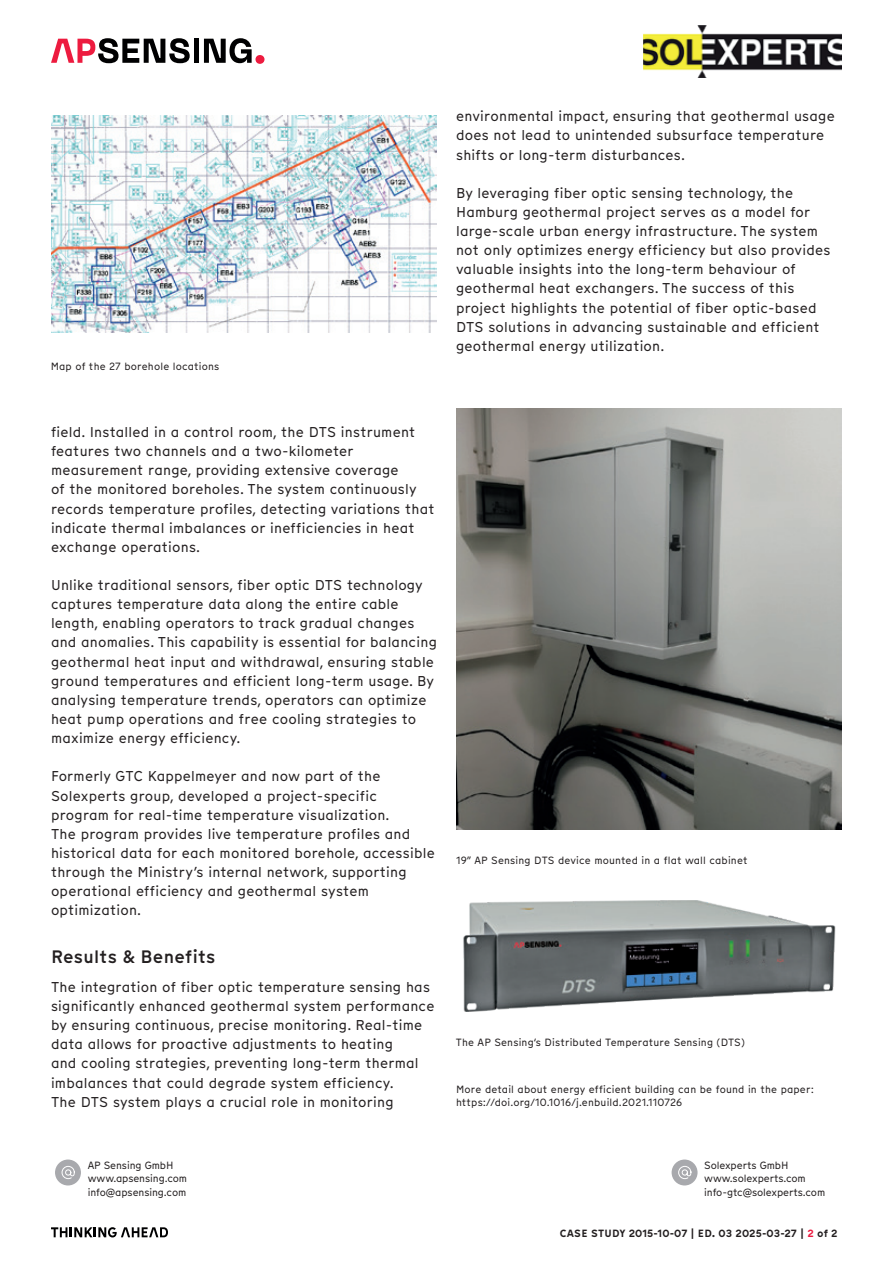
<style>
.page{position:relative;width:893px;height:1263px;background:#fff}
.page>*{position:absolute;margin:0;border:0;box-sizing:border-box;transform-origin:0 0}
.t1{font:500 18px "Munken Sans";letter-spacing:.015em;color:#231f20}
.t2{font:14.25px/19.2px "Munken Sans";letter-spacing:.015em;color:#231f20}
.t3{font:10.5px/13.5px "Munken Sans";letter-spacing:.015em;color:#231f20}
.t4{font:10.5px/13.5px "Munken Sans";letter-spacing:-.01em;color:#231f20}
.t5{font:700 10.5px "Munken Sans";letter-spacing:.01em;color:#231f20}
.s1{color:#ed1a40}
</style>
<div class="page">
<div style="left:54px;top:1158px;width:28px;height:29px;background:#a8a9ad;border-radius:50%"></div>
<div style="left:52px;top:1157px;width:32px;height:31px;border:3px solid #fff;border-radius:50%"></div>
<svg style="left:61px;top:1166px;width:14px;height:13px"></svg>
<div style="left:255px;top:55px;width:9px;height:9px;background:#ed1b3f;border-radius:50%"></div>
<svg style="left:51px;top:38px;width:139px;height:25px"></svg>
<div style="left:194px;top:39px;width:5px;height:24px;background:#000001"></div>
<svg style="left:204px;top:38px;width:48px;height:25px"></svg>
<svg style="left:51px;top:1227px;width:117px;height:10px"></svg>
<img style="left:51px;top:115px;width:386px;height:217px">
<div style="left:670px;top:1158px;width:29px;height:29px;background:#a8a9ad;border-radius:50%"></div>
<div style="left:669px;top:1157px;width:31px;height:31px;border:3px solid #fff;border-radius:50%"></div>
<svg style="left:678px;top:1166px;width:14px;height:13px"></svg>
<img style="left:456px;top:408px;width:386px;height:421px">
<img style="left:463px;top:900px;width:373px;height:111px">
<img style="left:643px;top:25px;width:199px;height:52px">
<p class="t3" style="left:51px;top:360px;width:170px">Map of the 27 borehole locations</p>
<p class="t2" style="left:456px;top:106px;width:380px">environmental impact, ensuring that geothermal usage does not lead to unintended subsurface temperature shifts or long-term disturbances.</p>
<p class="t2" style="left:456px;top:183px;width:376px">By leveraging fiber optic sensing technology, the Hamburg geothermal project serves as a model for large-scale urban energy infrastructure. The system not only optimizes energy efficiency but also provides valuable insights into the long-term behaviour of geothermal heat exchangers. The success of this project highlights the potential of fiber optic-based DTS solutions in advancing sustainable and efficient geothermal energy utilization.</p>
<p class="t2" style="left:51px;top:422px;width:385px">field. Installed in a control room, the DTS instrument features two channels and a two-kilometer measurement range, providing extensive coverage<br>of the monitored boreholes. The system continuously records temperature profiles, detecting variations that indicate thermal imbalances or inefficiencies in heat exchange operations.</p>
<p class="t2" style="left:51px;top:575px;width:387px">Unlike traditional sensors, fiber optic DTS technology captures temperature data along the entire cable length, enabling operators to track gradual changes and anomalies. This capability is essential for balancing geothermal heat input and withdrawal, ensuring stable ground temperatures and efficient long-term usage. By analysing temperature trends, operators can optimize heat pump operations and free cooling strategies to maximize energy efficiency.</p>
<p class="t2" style="left:51px;top:766px;width:385px">Formerly GTC Kappelmeyer and now part of the Solexperts group, developed a project-specific program for real-time temperature visualization.<br>The program provides live temperature profiles and historical data for each monitored borehole, accessible through the Ministry’s internal network, supporting operational efficiency and geothermal system optimization.</p>
<p class="t1" style="left:51px;top:944px;width:166px">Results &amp; Benefits</p>
<p class="t2" style="left:51px;top:977px;width:385px">The integration of fiber optic temperature sensing has significantly enhanced geothermal system performance by ensuring continuous, precise monitoring. Real-time data allows for proactive adjustments to heating<br>and cooling strategies, preventing long-term thermal imbalances that could degrade system efficiency.<br>The DTS system plays a crucial role in monitoring</p>
<p class="t4" style="left:88px;top:1158px;width:101px">AP Sensing GmbH www.apsensing.com info@apsensing.com</p>
<p class="t3" style="left:456px;top:853px;width:293px">19” AP Sensing DTS device mounted in a flat wall cabinet</p>
<p class="t3" style="left:456px;top:1035px;width:290px">The AP Sensing‘s Distributed Temperature Sensing (DTS)</p>
<p class="t3" style="left:456px;top:1082px;width:359px">More detail about energy efficient building can be found in the paper: https://doi.org/10.1016/j.enbuild.2021.110726</p>
<p class="t4" style="left:704px;top:1158px;width:123px">Solexperts GmbH www.solexperts.com info-gtc@solexperts.com</p>
<p class="t5" style="left:560px;top:1226px;width:279px">CASE STUDY 2015-10-07 | ED. 03 2025-03-27 | <span class="s1">2</span> of 2</p>
</div>
